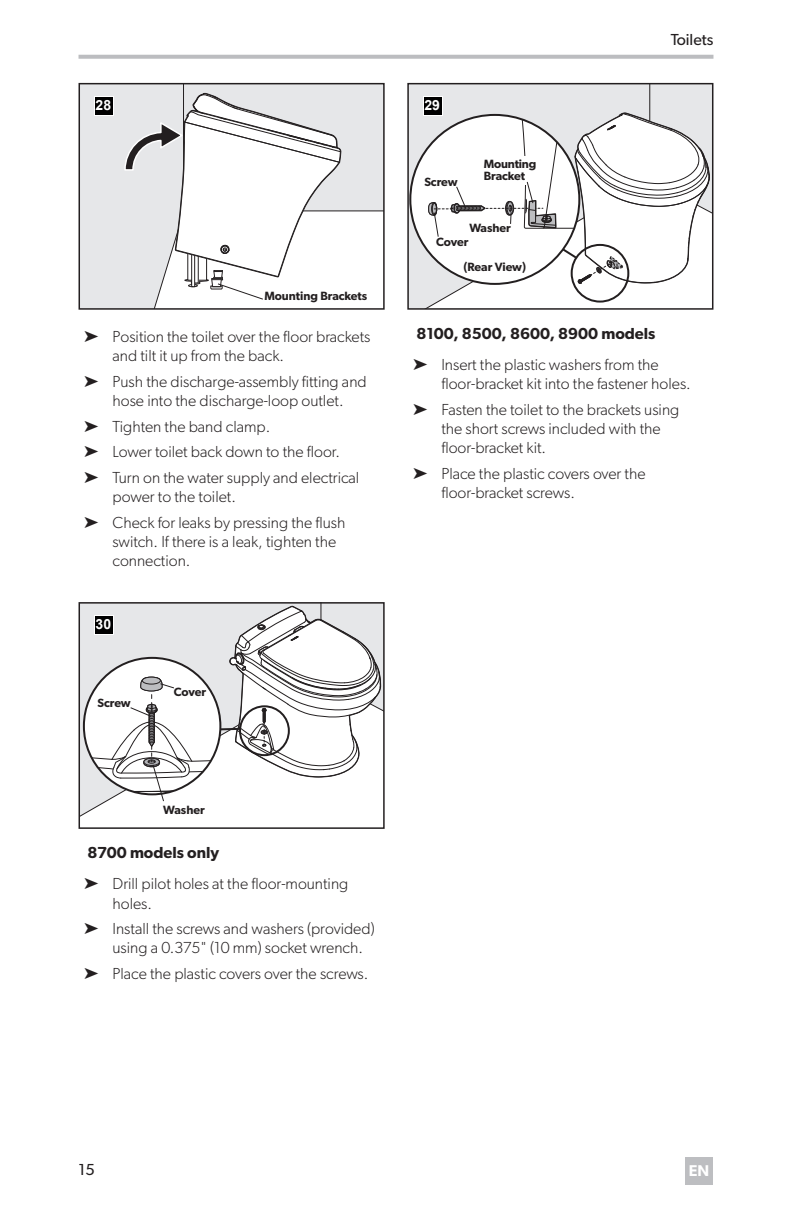
<style>
.page{position:relative;width:792px;height:1224px;background:#fff}
.page>*{position:absolute;margin:0;border:0;box-sizing:border-box;transform-origin:0 0}
.t1{font:300 16px/19.2px "Gibson";color:#231f20}
.BodyTextListHead{font:600 16px "Gibson";color:#231f20}
.t2{font:16px "Gibson";color:#231f20}
.t3{font:600 15.6px "Gibson";color:#fff}
.t4{font:700 14px "Arial";color:#fff}
.Callout{font:600 12px/12px "Gibson";color:#231f20}
</style>
<div class="page">
<div style="left:685px;top:1157px;width:28px;height:27px;background:#bdbec1"></div>
<svg style="left:79px;top:55px;width:634px;height:4px;fill:#bcbdc0"></svg>
<div style="left:82px;top:86px;width:42px;height:221px;background:#e6e7e9"></div>
<div style="left:79px;top:83px;width:306px;height:227px;border:2px solid #231f20"></div>
<div style="left:94px;top:96px;width:20px;height:20px;background:#000"></div>
<svg style="left:124px;top:84px;width:260px;height:225px"></svg>
<div style="left:410px;top:86px;width:300px;height:93px;background:#e6e7e9"></div>
<svg style="left:410px;top:179px;width:214px;height:128px"></svg>
<hr style="left:649px;top:84px;width:1px;height:96px;background:#231f20">
<div style="left:410px;top:115px;width:169px;height:169px;background:#fff;border-radius:50%"></div>
<div style="left:407px;top:83px;width:306px;height:227px;border:2px solid #231f20"></div>
<div style="left:423px;top:96px;width:20px;height:20px;background:#000"></div>
<svg style="left:428px;top:112px;width:282px;height:179px"></svg>
<div style="left:82px;top:605px;width:147px;height:72px;background:#e6e7e9"></div>
<svg style="left:82px;top:677px;width:147px;height:139px"></svg>
<svg style="left:229px;top:605px;width:153px;height:173px"></svg>
<div style="left:239px;top:705px;width:51px;height:51px;border:2px solid #231f20;border-radius:50%"></div>
<hr style="left:220px;top:728px;width:21px;height:2px;background:#231f20">
<div style="left:79px;top:602px;width:306px;height:227px;border:2px solid #231f20"></div>
<div style="left:94px;top:615px;width:20px;height:20px;background:#fff"></div>
<div style="left:95px;top:616px;width:18px;height:18px;background:#000"></div>
<svg style="left:84px;top:658px;width:136px;height:144px"></svg>
<p class="t4" style="left:96px;top:95px;width:17px">28</p>
<p class="Callout" style="left:264px;top:290px;width:104px">Mounting Brackets</p>
<p class="t1" style="left:113px;top:327px;width:259px;text-indent:-28px">➤ Position the toilet over the floor brackets and tilt it up from the back.</p>
<p class="t1" style="left:84px;top:371px;width:284px;text-align:center">➤ Push the discharge-assembly fitting and hose into the discharge-loop outlet.</p>
<p class="t1" style="left:84px;top:416px;width:185px">➤ Tighten the band clamp.</p>
<p class="t1" style="left:84px;top:442px;width:254px">➤ Lower toilet back down to the floor.</p>
<p class="t1" style="left:113px;top:468px;width:248px;text-indent:-28px">➤ Turn on the water supply and electrical power to the toilet.</p>
<p class="t1" style="left:113px;top:513px;width:235px;text-indent:-28px">➤ Check for leaks by pressing the flush switch. If there is a leak, tighten the connection.</p>
<p class="t4" style="left:96px;top:615px;width:17px">30</p>
<p class="Callout" style="left:98px;top:697px;width:35px">Screw</p>
<p class="Callout" style="left:174px;top:686px;width:34px">Cover</p>
<p class="Callout" style="left:163px;top:803px;width:43px">Washer</p>
<p class="BodyTextListHead" style="left:88px;top:843px;width:133px">8700 models only</p>
<p class="t1" style="left:113px;top:874px;width:237px;text-indent:-28px">➤ Drill pilot holes at the floor-mounting holes.</p>
<p class="t1" style="left:113px;top:919px;width:264px;text-indent:-28px">➤ Install the screws and washers (provided) using a 0. 375" (10 mm) socket wrench.</p>
<p class="t1" style="left:84px;top:964px;width:283px">➤ Place the plastic covers over the screws.</p>
<p class="t4" style="left:424px;top:95px;width:17px">29</p>
<p class="Callout" style="left:424px;top:176px;width:35px">Screw</p>
<p class="Callout" style="left:484px;top:158px;width:54px">Mounting<br>Bracket</p>
<p class="Callout" style="left:469px;top:221px;width:43px">Washer</p>
<p class="Callout" style="left:436px;top:236px;width:34px">Cover</p>
<p class="Callout" style="left:463px;top:261px;width:64px">(Rear View)</p>
<p class="t2" style="left:671px;top:30px;width:44px">Toilets</p>
<p class="BodyTextListHead" style="left:416px;top:324px;width:241px">8100, 8500, 8600, 8900 models</p>
<p class="t1" style="left:441px;top:355px;width:248px;text-indent:-28px">➤ Insert the plastic washers from the floor‑bracket kit into the fastener holes.</p>
<p class="t1" style="left:441px;top:400px;width:239px;text-indent:-28px">➤ Fasten the toilet to the brackets using the short screws included with the floor‑bracket kit.</p>
<p class="t1" style="left:441px;top:464px;width:206px;text-indent:-28px">➤ Place the plastic covers over the floor‑bracket screws.</p>
<p class="t2" style="left:79px;top:1160px;width:18px">15</p>
<p class="t3" style="left:689px;top:1161px;width:22px">EN</p>
</div>
